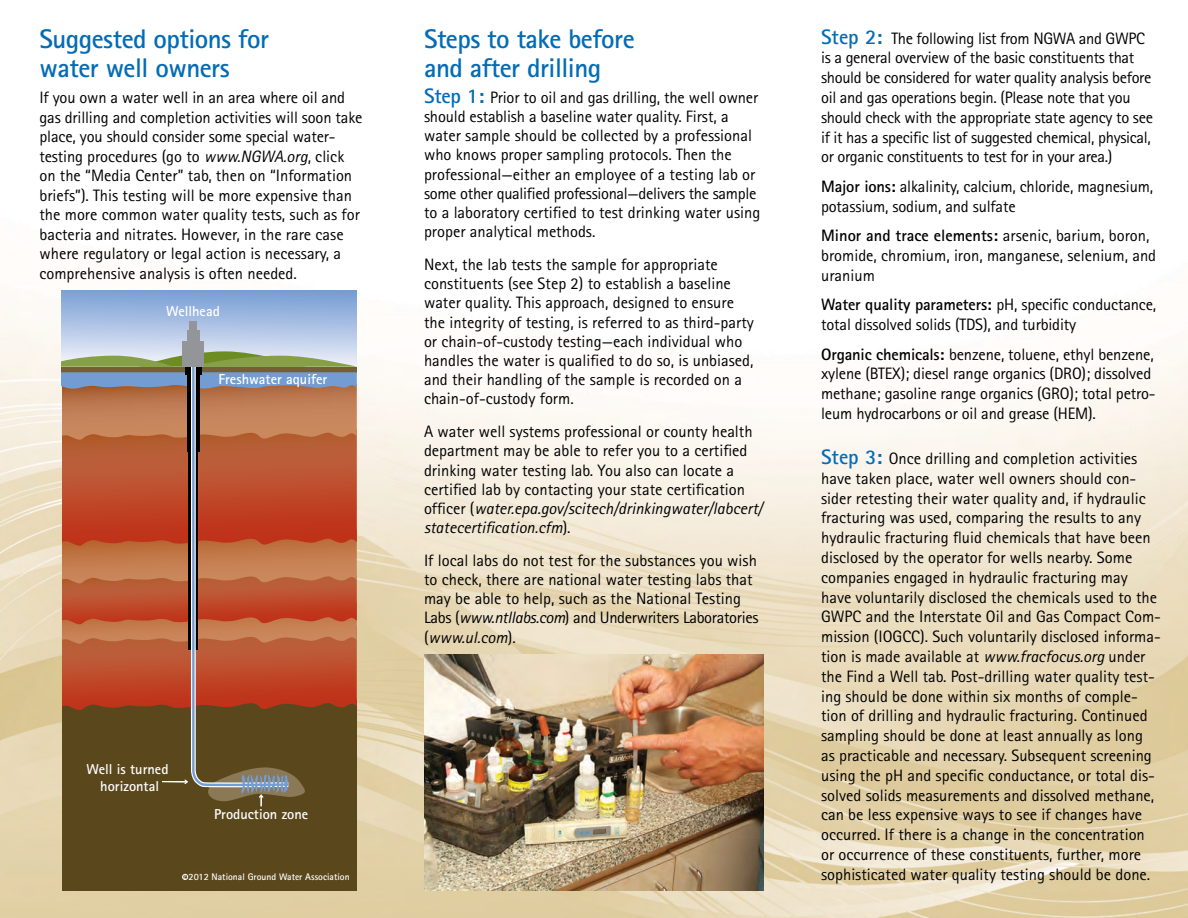
<style>
.page{position:relative;width:1188px;height:918px;background:#fff}
.page>*{position:absolute;margin:0;border:0;box-sizing:border-box;transform-origin:0 0}
.t1{font:700 27px/28.5px "Rotis Sans Serif";letter-spacing:-.02em;color:#036cb6}
.t2{font:16.5px/19.8px "Rotis Sans Serif";color:#000}
.t3{font:16.5px/19.8px "Rotis Sans Serif";letter-spacing:-.02em;color:#000}
.t4{font:700 14.4px/17.2px "Rotis Sans Serif";color:#fff;text-align:center}
.t5{font:700 9.6px "Rotis Sans Serif";color:#fff}
.s1{font-style:italic}
.s2{font-weight:700;font-size:21px;color:#036cb6}
.s3{font-weight:700}
</style>
<div class="page">
<img style="left:0;top:290px;width:1188px;height:628px">
<div style="left:62px;top:699px;width:295px;height:192px;background:#5a481c"></div>
<svg style="left:62px;top:290px;width:295px;height:61px;background:#a5bde2"></svg>
<svg style="left:182px;top:874px;width:6px;height:6px"></svg>
<div style="left:189px;top:321px;width:8px;height:9px;background:#939598"></div>
<div style="left:187px;top:330px;width:12px;height:11px;background:#939598"></div>
<div style="left:182px;top:341px;width:22px;height:25px;background:#939598"></div>
<svg style="left:62px;top:351px;width:295px;height:455px"></svg>
<img style="left:424px;top:654px;width:340px;height:236px">
<h1 class="t1" style="left:39px;top:24px;width:231px">Suggested options for water well owners</h1>
<p class="t2" style="left:39px;top:88px;width:325px">If you own a water well in an area where oil and gas drilling and completion activities will soon take place, you should consider some special water&shy;testing procedures (go to <span class="s1">www.NGWA.org</span>, click on the “Media Center” tab, then on “Information briefs”). This testing will be more expensive than the more common water quality tests, such as for bacteria and nitrates. However, in the rare case where regulatory or legal action is necessary, a comprehensive analysis is often needed.</p>
<p class="t4" style="left:166px;top:302px;width:55px">Wellhead</p>
<p class="t4" style="left:219px;top:370px;width:110px">Freshwater aquifer</p>
<p class="t4" style="left:87px;top:760px;width:83px">Well is turned horizontal</p>
<p class="t4" style="left:214px;top:805px;width:96px">Production zone</p>
<h1 class="t1" style="left:424px;top:24px;width:212px">Steps to take before and after drilling</h1>
<p class="t2" style="left:424px;top:88px;width:338px;line-height:19.2px"><span class="s2">Step 1:</span> Prior to oil and gas drilling, the well owner should establish a baseline water quality. First, a water sample should be collected by a professional who knows proper sampling protocols. Then the professional—either an employee of a testing lab or some other qualified professional—delivers the sample to a laboratory certified to test drinking water using proper analytical methods.</p>
<p class="t2" style="left:424px;top:255px;width:331px;line-height:19.2px">Next, the lab tests the sample for appropriate constituents (see Step 2) to establish a baseline water quality. This approach, designed to ensure the integrity of testing, is referred to as third-party or chain-of-custody testing—each individual who handles the water is qualified to do so, is unbiased, and their handling of the sample is recorded on a chain-of-custody form.</p>
<p class="t2" style="left:424px;top:422px;width:340px;line-height:19.2px">A water well systems professional or county health department may be able to refer you to a certified drinking water testing lab. You also can locate a certified lab by contacting your state certification officer (<span class="s1">water.epa.gov/scitech/drinkingwater/labcert/ statecertification.cfm</span>).</p>
<p class="t2" style="left:424px;top:551px;width:336px;line-height:19.2px">If local labs do not test for the substances you wish to check, there are national water testing labs that may be able to help, such as the National Testing Labs (<span class="s1">www.ntllabs.com</span>) and Underwriters Laboratories (<span class="s1">www.ul.com</span>).</p>
<p class="t3" style="left:821px;top:28px;width:333px"><span class="s2">Step 2:</span> The following list from NGWA and GWPC is a general overview of the basic constituents that should be considered for water quality analysis before oil and gas operations begin. (Please note that you should check with the appropriate state agency to see if it has a specific list of suggested chemical, physical, or organic constituents to test for in your area.)</p>
<p class="t2" style="left:821px;top:176px;width:334px"><span class="s3">Major ions:</span> alkalinity, calcium, chloride, magnesium, potassium, sodium, and sulfate</p>
<p class="t2" style="left:821px;top:226px;width:337px"><span class="s3">Minor and trace elements:</span> arsenic, barium, boron, bromide, chromium, iron, manganese, selenium, and uranium</p>
<p class="t2" style="left:821px;top:295px;width:337px"><span class="s3">Water quality parameters:</span> pH, specific conductance, total dissolved solids (TDS), and turbidity</p>
<p class="t2" style="left:821px;top:344px;width:336px"><span class="s3">Organic chemicals:</span> benzene, toluene, ethyl benzene, xylene (BTEX); diesel range organics (DRO); dissolved methane; gasoline range organics (GRO); total petro&shy;leum hydrocarbons or oil and grease (HEM).</p>
<p class="t2" style="left:821px;top:448px;width:341px"><span class="s2">Step 3:</span> Once drilling and completion activities have taken place, water well owners should con&shy;sider retesting their water quality and, if hydraulic fracturing was used, comparing the results to any hydraulic fracturing fluid chemicals that have been disclosed by the operator for wells nearby. Some companies engaged in hydraulic fracturing may have voluntarily disclosed the chemicals used to the GWPC and the Interstate Oil and Gas Compact Com&shy;mission (IOGCC). Such voluntarily disclosed informa&shy;tion is made available at <span class="s1">www.fracfocus.org</span> under the Find a Well tab. Post-drilling water quality test&shy;ing should be done within six months of comple&shy;tion of drilling and hydraulic fracturing. Continued sampling should be done at least annually as long<br>as practicable and necessary. Subsequent screening using the pH and specific conductance, or total dis&shy;solved solids measurements and dissolved methane, can be less expensive ways to see if changes have occurred. If there is a change in the concentration or occurrence of these constituents, further, more</p>
<p class="t5" style="left:183px;top:871px;width:168px"><sup>c</sup> 2012 National Ground Water Association</p>
<p class="t2" style="left:821px;top:864px;width:331px">sophisticated water quality testing should be done.</p>
</div>
